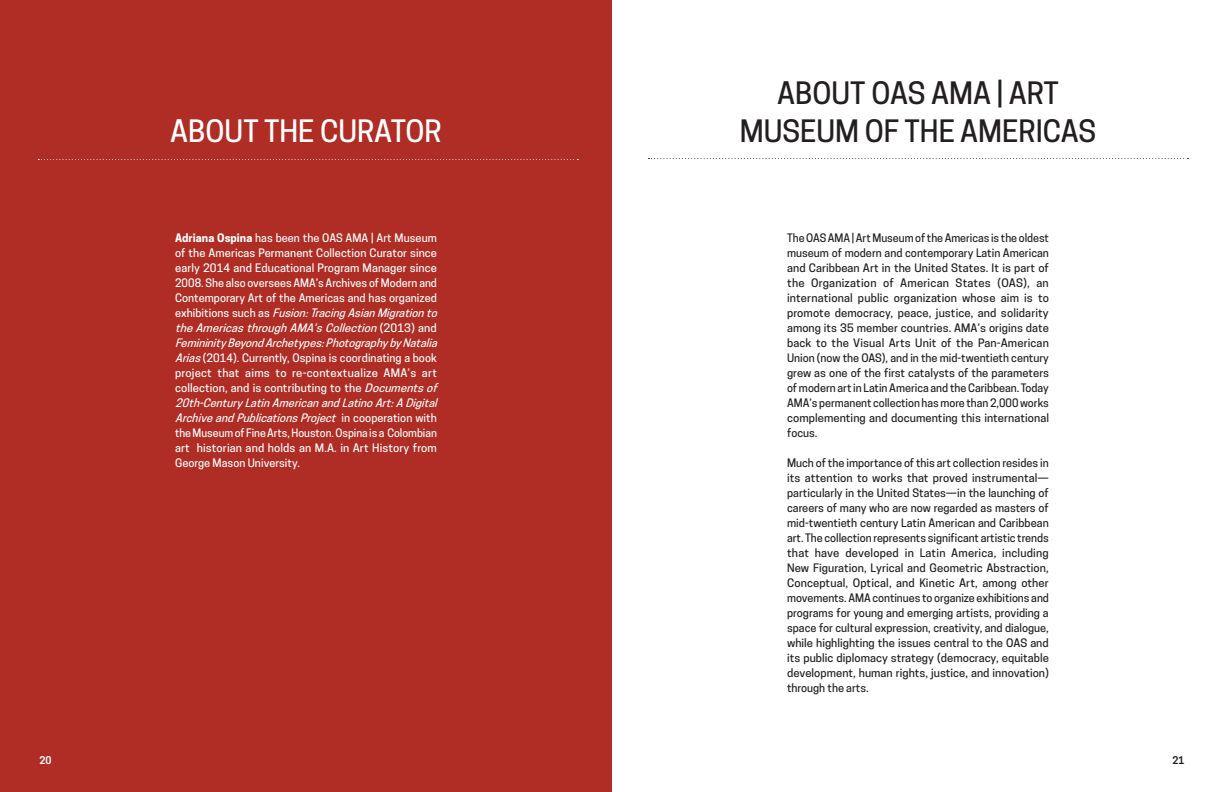
<style>
.page{position:relative;width:1224px;height:792px;background:#fff}
.page>*{position:absolute;margin:0;border:0;box-sizing:border-box;transform-origin:0 0}
.t1{font:500 29px "Cooper Hewitt";color:#231f20}
.t2{font:500 29px "Cooper Hewitt";color:#fff}
.t3{font:500 11px/15px "Cooper Hewitt";letter-spacing:.005em;color:#231f20;text-align:justify}
.t4{font:500 11px/15px "Cooper Hewitt";letter-spacing:.005em;color:#fff}
.t5{font:600 10px "Cooper Hewitt";color:#231f20}
.t6{font:600 10px "Cooper Hewitt";color:#fff}
.s1{font-weight:700}
.s2{font-style:italic}
</style>
<div class="page">
<div style="left:0;top:0;width:612px;height:792px;background:#af2d24"></div>
<svg style="left:38px;top:159px;width:540px;height:1px"></svg>
<svg style="left:648px;top:158px;width:541px;height:1px"></svg>
<p class="t6" style="left:40px;top:754px;width:13px">20</p>
<p class="t1" style="left:777px;top:76px;width:283px">ABOUT OAS AMA | ART</p>
<p class="t2" style="left:170px;top:114px;width:273px">ABOUT THE CURATOR</p>
<p class="t1" style="left:740px;top:114px;width:358px">MUSEUM OF THE AMERICAS</p>
<p class="t4" style="left:175px;top:231px;width:267px"><span class="s1">Adriana Ospina</span> has been the OAS AMA | Art Museum of the Americas Permanent Collection Curator since early 2014 and Educational Program Manager since 2008. She also oversees AMA’s Archives of Modern and Contemporary Art of the Americas and has organized e x h i b i t i o n s s u c h a s <span class="s2">Fusion:TracingAsianMigrationto the AmericasthroughAMA’sCollection</span> ( 2 0 1 3 ) a n d <span class="s2">FemininityBeyondArchetypes:PhotographybyNatalia Arias</span>(2014). Currently, Ospina is coordinating a book project that aims to re-contextualize AMA’s art collection, and is contributing to the <span class="s2">Documentsof 20th-CenturyLatinAmericanandLatinoArt:A Digital ArchiveandPublicationsProject</span> i n c o o p e r a t i o n w i t h the Museum of Fine Arts, Houston. Ospina is a Colombian art historian and holds an M.A. in Art History from George Mason University.</p>
<p class="t3" style="left:787px;top:231px;width:263px">The OAS AMA | Art Museum of the Americas is the oldest museum of modern and contemporary Latin American and Caribbean Art in the United States. It is part of the Organization of American States (OAS), an international public organization whose aim is to promote democracy, peace, justice, and solidarity among its 35 member countries. AMA’s origins date back to the Visual Arts Unit of the Pan-American Union (now the OAS), and in the mid-twentieth century grew as one of the first catalysts of the parameters of modern art in Latin America and the Caribbean. Today AMA’s permanent collection has more than 2,000 works complementing and documenting this international focus.</p>
<p class="t3" style="left:787px;top:456px;width:263px">Much of the importance of this art collection resides in its attention to works that proved instrumental— particularly in the United States—in the launching of careers of many who are now regarded as masters of mid-twentieth century Latin American and Caribbean art. The collection represents significant artistic trends that have developed in Latin America, including New Figuration, Lyrical and Geometric Abstraction, Conceptual, Optical, and Kinetic Art, among other movements. AMA continues to organize exhibitions and programs for young and emerging artists, providing a space for cultural expression, creativity, and dialogue, while highlighting the issues central to the OAS and its public diplomacy strategy (democracy, equitable development, human rights, justice, and innovation) through the arts.</p>
<p class="t5" style="left:1172px;top:754px;width:13px">21</p>
</div>
